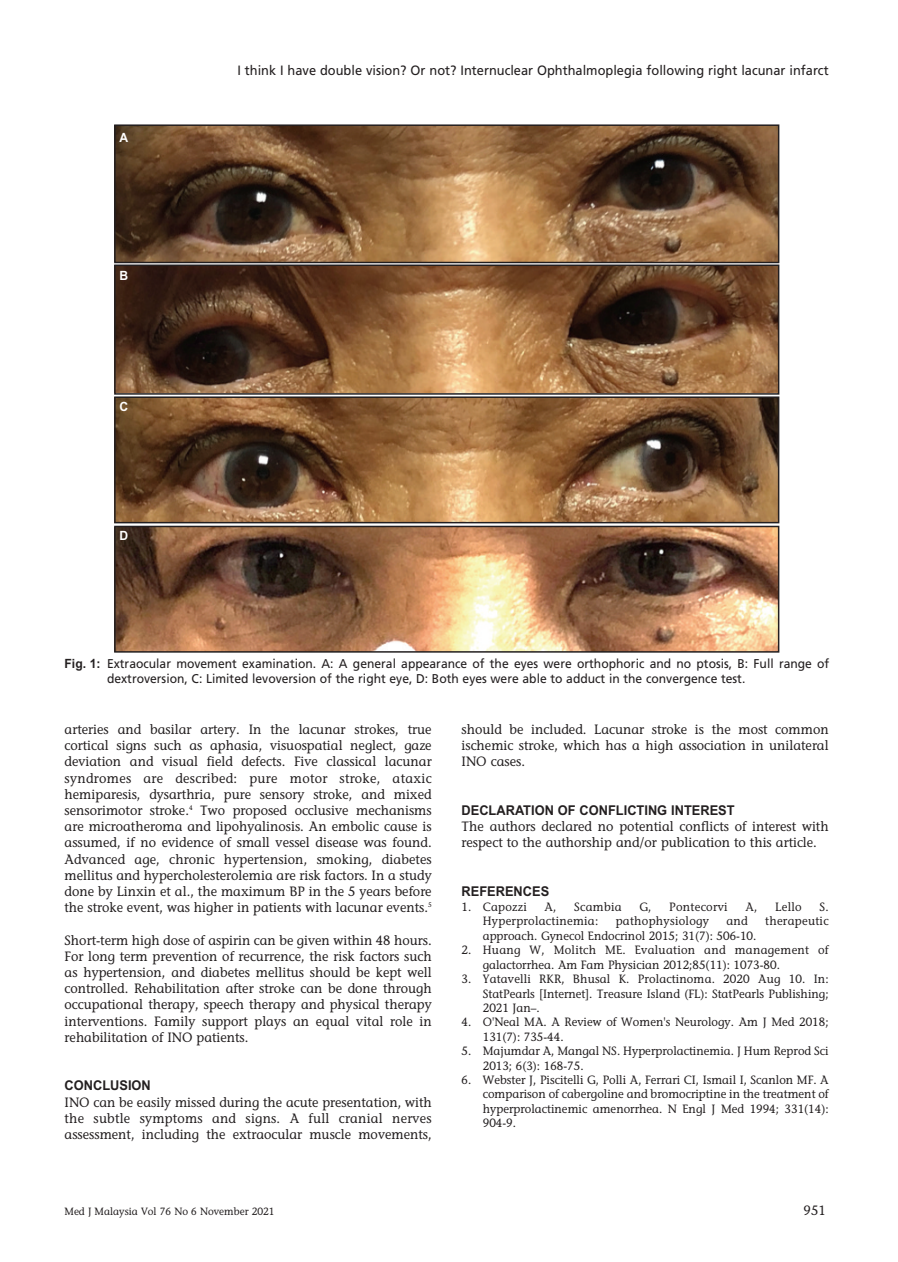
<style>
.page{position:relative;width:898px;height:1262px;background:#fff}
.page>*{position:absolute;margin:0;border:0;box-sizing:border-box;transform-origin:0 0}
.t1{font:500 13.5px/16.2px "Stone Informal Std";color:#231f20;text-align:justify;scale:.95 1}
.t2{font:13.5px "Frutiger LT Std";color:#231f20;scale:.95 1}
.t3{font:700 13.5px "Arial";color:#231f20;scale:.95 1}
.t4{font:12.75px/15.3px "Frutiger LT Std";color:#231f20;scale:.95 1}
.t5{font:700 12.75px "Arial";color:#fff;scale:.95 1}
.t6{font:500 12px/14.4px "Stone Informal Std";color:#231f20;text-align:justify;scale:.95 1}
.t7{font:500 12px/14.4px "Stone Informal Std";letter-spacing:.025em;color:#231f20;scale:.95 1}
.t8{font:500 10.5px "Stone Informal Std";color:#231f20;scale:.95 1}
.s1{font-family:"Arial";font-weight:700}
</style>
<div class="page">
<img style="left:117px;top:127px;width:659px;height:133px">
<div style="left:114px;top:124px;width:665px;height:139px;border:2px solid #231f20"></div>
<img style="left:117px;top:267px;width:659px;height:124px">
<div style="left:114px;top:264px;width:665px;height:130px;border:2px solid #231f20"></div>
<img style="left:117px;top:399px;width:659px;height:121px">
<div style="left:114px;top:396px;width:665px;height:127px;border:2px solid #231f20"></div>
<img style="left:117px;top:528px;width:659px;height:121px">
<div style="left:114px;top:525px;width:665px;height:127px;border:2px solid #231f20"></div>
<p class="t5" style="left:119px;top:130px;width:11px">A</p>
<p class="t5" style="left:119px;top:268px;width:11px">B</p>
<p class="t5" style="left:119px;top:399px;width:11px">C</p>
<p class="t5" style="left:119px;top:528px;width:11px">D</p>
<p class="t2" style="left:237px;top:65px;width:624px">I think I have double vision? Or not? Internuclear Ophthalmoplegia following right lacunar infarct</p>
<p class="t4" style="left:107px;top:657px;width:761px;text-indent:-43px"><span class="s1">Fig. 1:</span> Extraocular movement examination. A: A general appearance of the eyes were orthophoric and no ptosis, B: Full range of dextroversion, C: Limited levoversion of the right eye, D: Both eyes were able to adduct in the convergence test.</p>
<p class="t1" style="left:65px;top:722px;width:388px">arteries and basilar artery. In the lacunar strokes, true cortical signs such as aphasia, visuospatial neglect, gaze deviation and visual field defects. Five classical lacunar syndromes are described: pure motor stroke, ataxic hemiparesis, dysarthria, pure sensory stroke, and mixed sensorimotor stroke.<sup>4</sup> Two proposed occlusive mechanisms are microatheroma and lipohyalinosis. An embolic cause is assumed, if no evidence of small vessel disease was found.<br>Advanced age, chronic hypertension, smoking, diabetes mellitus and hypercholesterolemia are risk factors. In a study done by Linxin et al., the maximum BP in the 5 years before the stroke event, was higher in patients with lacunar events.<sup>5</sup></p>
<p class="t1" style="left:65px;top:933px;width:388px">Short-term high dose of aspirin can be given within 48 hours.<br>For long term prevention of recurrence, the risk factors such as hypertension, and diabetes mellitus should be kept well controlled. Rehabilitation after stroke can be done through occupational therapy, speech therapy and physical therapy interventions. Family support plays an equal vital role in rehabilitation of INO patients.</p>
<p class="t3" style="left:65px;top:1077px;width:92px">CONCLUSION</p>
<p class="t1" style="left:65px;top:1095px;width:388px">INO can be easily missed during the acute presentation, with the subtle symptoms and signs. A full cranial nerves assessment, including the extraocular muscle movements,</p>
<p class="t1" style="left:461px;top:722px;width:388px">should be included. Lacunar stroke is the most common ischemic stroke, which has a high association in unilateral INO cases.</p>
<p class="t3" style="left:461px;top:802px;width:289px">DECLARATION OF CONFLICTING INTEREST</p>
<p class="t1" style="left:461px;top:819px;width:388px">The authors declared no potential conflicts of interest with respect to the authorship and/or publication to this article.</p>
<p class="t3" style="left:461px;top:883px;width:94px">REFERENCES</p>
<p class="t7" style="left:461px;top:901px;width:70px">1. Capozzi</p>
<p class="t6" style="left:544px;top:901px;width:14px">A,</p>
<p class="t7" style="left:574px;top:901px;width:51px">Scambia</p>
<p class="t6" style="left:639px;top:901px;width:14px">G,</p>
<p class="t7" style="left:669px;top:901px;width:63px">Pontecorvi</p>
<p class="t6" style="left:745px;top:901px;width:14px">A,</p>
<p class="t6" style="left:775px;top:901px;width:30px">Lello</p>
<p class="t6" style="left:819px;top:901px;width:11px">S.</p>
<p class="t7" style="left:483px;top:915px;width:123px">Hyperprolactinemia:</p>
<p class="t7" style="left:615px;top:915px;width:100px">pathophysiology</p>
<p class="t6" style="left:726px;top:915px;width:24px">and</p>
<p class="t7" style="left:765px;top:915px;width:68px">therapeutic</p>
<p class="t6" style="left:483px;top:929px;width:289px">approach. Gynecol Endocrinol 2015; 31(7): 506-10.</p>
<p class="t7" style="left:483px;top:944px;width:365px;text-indent:-21px">2. Huang W, Molitch ME. Evaluation and management of galactorrhea. Am Fam Physician 2012;85(11): 1073-80.</p>
<p class="t6" style="left:483px;top:973px;width:365px;text-indent:-21px">3. Yatavelli RKR, Bhusal K. Prolactinoma. 2020 Aug 10. In:<br>StatPearls [Internet]. Treasure Island (FL): StatPearls Publishing; 2021 Jan–.</p>
<p class="t6" style="left:483px;top:1016px;width:365px;text-indent:-21px">4. O'Neal MA. A Review of Women's Neurology. Am J Med 2018;<br>131(7): 735-44.</p>
<p class="t6" style="left:483px;top:1045px;width:365px;text-indent:-21px">5. Majumdar A, Mangal NS. Hyperprolactinemia. J Hum Reprod Sci<br>2013; 6(3): 168-75.</p>
<p class="t6" style="left:483px;top:1073px;width:365px;text-indent:-21px">6. Webster J, Piscitelli G, Polli A, Ferrari CI, Ismail I, Scanlon MF. A comparison of cabergoline and bromocriptine in the treatment of hyperprolactinemic amenorrhea. N Engl J Med 1994; 331(14):<br>904-9.</p>
<p class="t8" style="left:65px;top:1206px;width:222px">Med J Malaysia Vol 76 No 6 November 2021</p>
<p class="t1" style="left:803px;top:1203px;width:25px">951</p>
</div>
